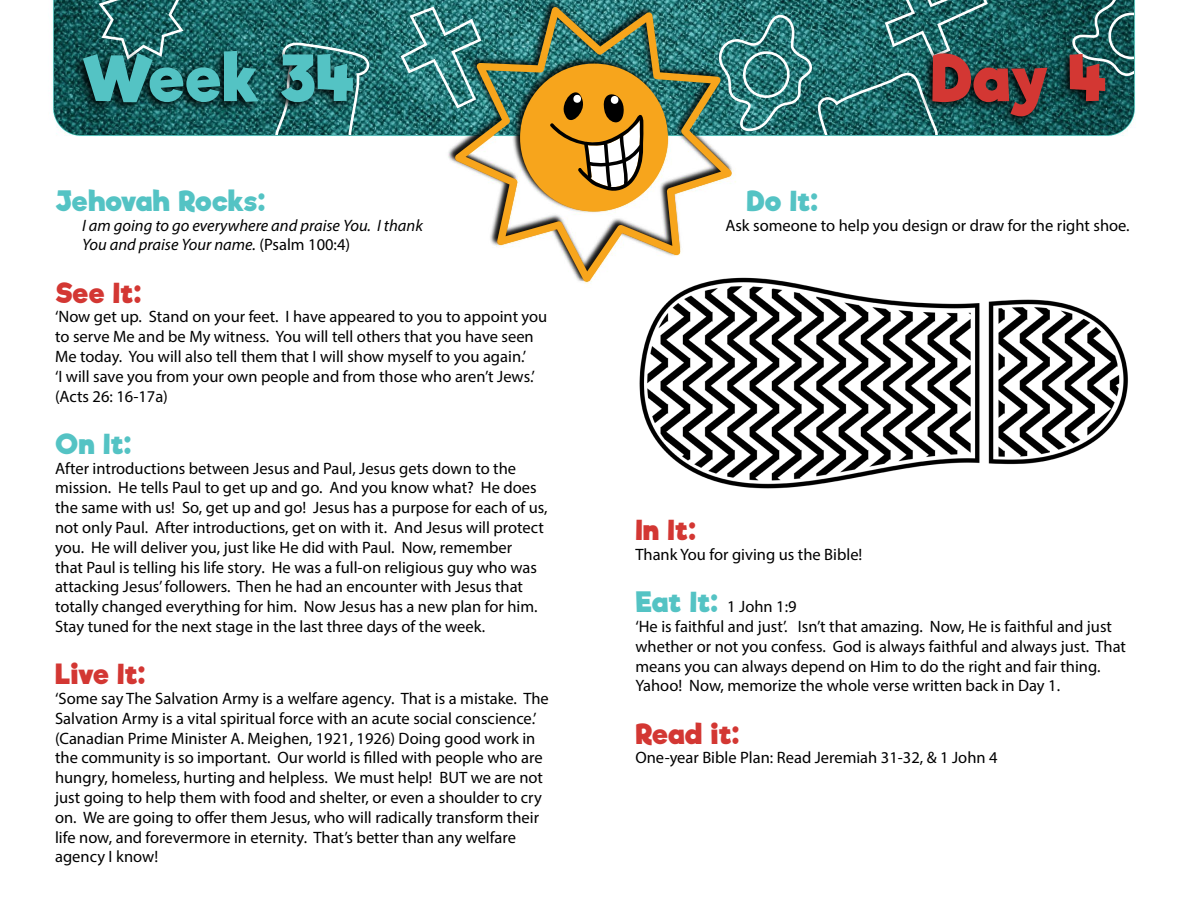
<style>
.page{position:relative;width:1188px;height:918px;background:#fff}
.page>*{position:absolute;margin:0;border:0;box-sizing:border-box;transform-origin:0 0}
.t1{font:700 61.5px "Riffic";letter-spacing:-.015em;color:#54c3c4}
.t2{font:700 61.5px "Riffic";color:#d33733}
.t3{font:700 27px "Riffic";letter-spacing:-.01em;color:#d33733}
.t4{font:700 27px "Riffic";letter-spacing:-.015em;color:#54c3c4}
.t5{font:16.5px/19.8px "Myriad Pro";color:#000}
.t6{font:italic 16.5px/19.8px "Myriad Pro";color:#000}
.s1{font-style:normal}
.s2{font-family:"Riffic";font-weight:700;font-size:27px;color:#54c3c4}
</style>
<div class="page">
<img style="left:54px;top:0;width:1080px;height:135px">
<svg style="left:99px;top:0;width:85px;height:47px;background:#2e6f6e"></svg>
<svg style="left:275px;top:43px;width:95px;height:92px;background:#347878"></svg>
<svg style="left:401px;top:7px;width:44px;height:102px;background:#3f8686"></svg>
<svg style="left:735px;top:0;width:253px;height:135px;background:#317777"></svg>
<svg style="left:1072px;top:0;width:62px;height:76px;background:#2f6666"></svg>
<img style="left:445px;top:0;width:290px;height:176px">
<svg style="left:455px;top:7px;width:277px;height:274px"></svg>
<svg style="left:549px;top:79px;width:95px;height:114px;background:#c6923a"></svg>
<img style="left:637px;top:271px;width:491px;height:218px">
<div style="left:72px;top:47px;width:286px;height:67px;background:#000;opacity:.95"></div>
<div style="left:921px;top:48px;width:189px;height:80px;background:#000;opacity:.95"></div>
<p class="t1" style="left:81px;top:40px;width:275px">Week 34</p>
<p class="t2" style="left:931px;top:40px;width:178px">Day 4</p>
<p class="t4" style="left:55px;top:184px;width:212px">Jehovah Rocks:</p>
<p class="t6" style="left:82px;top:215px;width:342px">I am going to go everywhere and praise You. I thank<br>You and praise Your name. <span class="s1">(Psalm 100:4)</span></p>
<p class="t3" style="left:55px;top:276px;width:88px">See It:</p>
<p class="t5" style="left:55px;top:307px;width:494px">‘Now get up. Stand on your feet. I have appeared to you to appoint you to serve Me and be My witness. You will tell others that you have seen Me today. You will also tell them that I will show myself to you again.’<br>‘I will save you from your own people and from those who aren’t Jews.’ (Acts 26: 16-17a)</p>
<p class="t4" style="left:55px;top:427px;width:78px">On It:</p>
<p class="t5" style="left:55px;top:458px;width:494px">After introductions between Jesus and Paul, Jesus gets down to the mission. He tells Paul to get up and go. And you know what? He does the same with us! So, get up and go! Jesus has a purpose for each of us, not only Paul. After introductions, get on with it. And Jesus will protect you. He will deliver you, just like He did with Paul. Now, remember<br>that Paul is telling his life story. He was a full-on religious guy who was attacking Jesus’ followers. Then he had an encounter with Jesus that totally changed everything for him. Now Jesus has a new plan for him.<br>Stay tuned for the next stage in the last three days of the week.</p>
<p class="t3" style="left:55px;top:657px;width:92px">Live It:</p>
<p class="t5" style="left:55px;top:688px;width:495px">‘Some say The Salvation Army is a welfare agency. That is a mistake. The Salvation Army is a vital spiritual force with an acute social conscience.’ (Canadian Prime Minister A. Meighen, 1921, 1926) Doing good work in the community is so important. Our world is filled with people who are hungry, homeless, hurting and helpless. We must help! BUT we are not just going to help them with food and shelter, or even a shoulder to cry on. We are going to offer them Jesus, who will radically transform their life now, and forevermore in eternity. That’s better than any welfare agency I know!</p>
<p class="t4" style="left:746px;top:184px;width:73px">Do It:</p>
<p class="t5" style="left:725px;top:215px;width:406px">Ask someone to help you design or draw for the right shoe.</p>
<p class="t3" style="left:635px;top:513px;width:62px">In It:</p>
<p class="t5" style="left:635px;top:544px;width:229px">Thank You for giving us the Bible!</p>
<p class="t5" style="left:635px;top:596px;width:163px"><span class="s2">Eat It:</span> 1 John 1:9</p>
<p class="t5" style="left:635px;top:616px;width:492px">‘He is faithful and just’. Isn’t that amazing. Now, He is faithful and just whether or not you confess. God is always faithful and always just. That means you can always depend on Him to do the right and fair thing.<br>Yahoo! Now, memorize the whole verse written back in Day 1.</p>
<p class="t3" style="left:635px;top:717px;width:106px">Read it:</p>
<p class="t5" style="left:635px;top:748px;width:364px">One-year Bible Plan: Read Jeremiah 31-32, &amp; 1 John 4</p>
</div>
